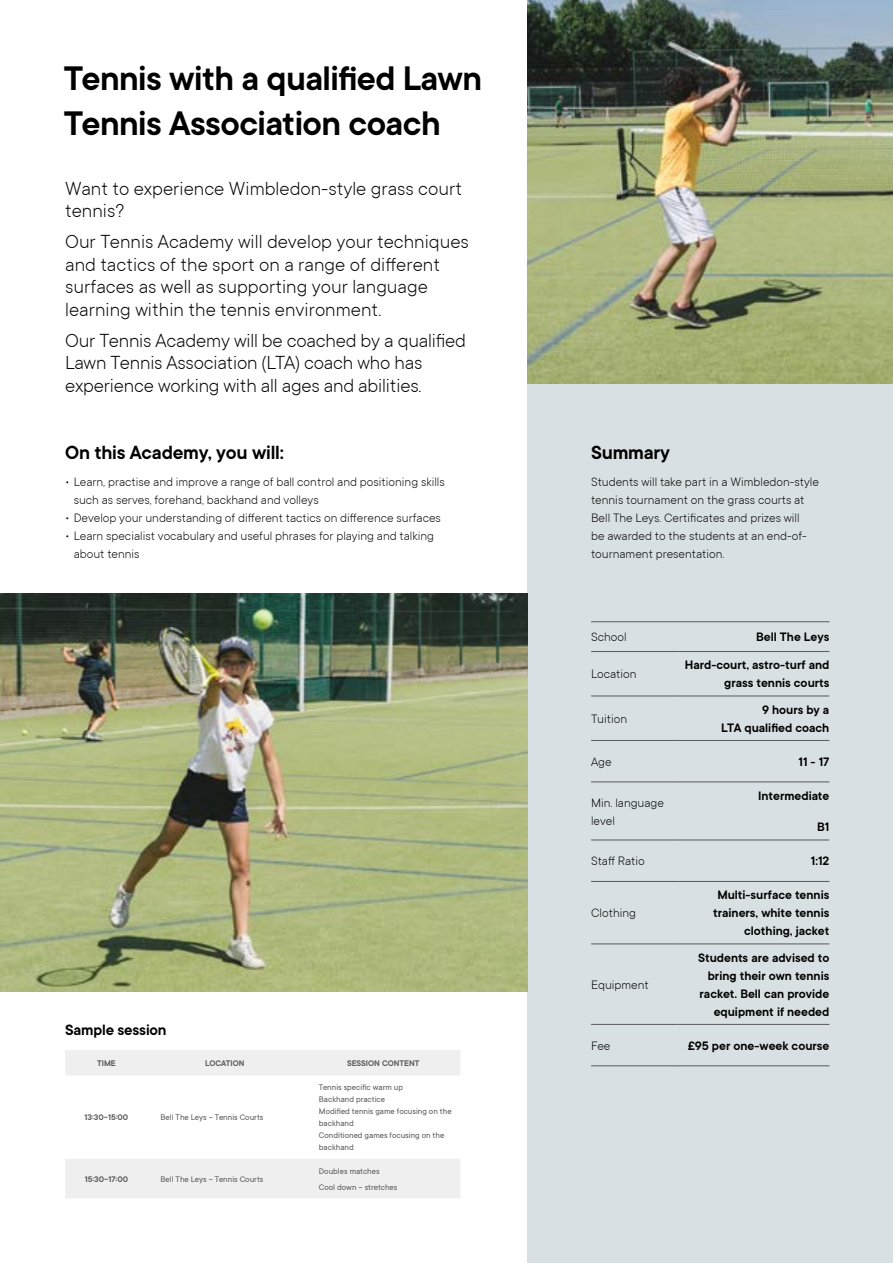
<style>
.page{position:relative;width:893px;height:1263px;background:#fff}
.page>*{position:absolute;margin:0;border:0;box-sizing:border-box;transform-origin:0 0}
.t1{font:600 37.5px/45px "TT Commons";letter-spacing:-.015em;color:#000}
.t2{font:300 21px/22.5px "TT Commons";color:#000}
.t3{font:600 21px "TT Commons";letter-spacing:-.01em;color:#000}
.t4{font:600 16.5px "TT Commons";letter-spacing:-.01em;color:#000}
.t5{font:300 13.5px/18px "TT Commons";color:#000}
.t6{font:600 13.5px/18px "TT Commons";color:#000;text-align:right}
.t7{font:9px/12px "TT Commons";color:#58595b}
.t8{font:600 9px "TT Commons";color:#58595b}
</style>
<div class="page">
<div style="left:527px;top:0;width:366px;height:1263px;background:#d9e0e4"></div>
<hr style="left:591px;top:881px;width:86px;height:1px;background:#58595b">
<hr style="left:591px;top:943px;width:86px;height:1px;background:#58595b">
<hr style="left:591px;top:1024px;width:86px;height:1px;background:#58595b">
<hr style="left:677px;top:1024px;width:152px;height:1px;background:#58595b">
<hr style="left:591px;top:1065px;width:86px;height:1px;background:#58595b">
<hr style="left:677px;top:1065px;width:152px;height:1px;background:#58595b">
<hr style="left:677px;top:943px;width:152px;height:1px;background:#58595b">
<hr style="left:591px;top:696px;width:86px;height:1px;background:#58595b">
<hr style="left:677px;top:696px;width:152px;height:1px;background:#58595b">
<hr style="left:677px;top:881px;width:152px;height:1px;background:#58595b">
<hr style="left:591px;top:651px;width:86px;height:1px;background:#58595b">
<hr style="left:677px;top:651px;width:152px;height:1px;background:#58595b">
<hr style="left:591px;top:840px;width:86px;height:1px;background:#58595b">
<hr style="left:677px;top:840px;width:152px;height:1px;background:#58595b">
<hr style="left:591px;top:781px;width:86px;height:1px;background:#58595b">
<hr style="left:677px;top:781px;width:152px;height:1px;background:#58595b">
<hr style="left:591px;top:740px;width:86px;height:1px;background:#58595b">
<hr style="left:677px;top:740px;width:152px;height:1px;background:#58595b">
<hr style="left:591px;top:621px;width:86px;height:1px;background:#58595b">
<hr style="left:677px;top:621px;width:152px;height:1px;background:#58595b">
<img style="left:527px;top:0;width:366px;height:383px">
<img style="left:0;top:593px;width:527px;height:399px">
<svg style="left:65px;top:1050px;width:395px;height:148px"></svg>
<h1 class="t1" style="left:64px;top:56px;width:420px">Tennis with a qualified Lawn<br>Tennis Association coach</h1>
<h2 class="t2" style="left:65px;top:177px;width:398px">Want to experience Wimbledon-style grass court tennis?</h2>
<h2 class="t2" style="left:65px;top:230px;width:405px">Our Tennis Academy will develop your techniques and tactics of the sport on a range of different surfaces as well as supporting your language learning within the tennis environment.</h2>
<h2 class="t2" style="left:65px;top:329px;width:402px">Our Tennis Academy will be coached by a qualified<br>Lawn Tennis Association (LTA) coach who has experience working with all ages and abilities.</h2>
<h2 class="t3" style="left:65px;top:441px;width:220px">On this Academy, you will:</h2>
<p class="t5" style="left:74px;top:473px;width:373px;text-indent:-9px">• Learn, practise and improve a range of ball control and positioning skills such as serves, forehand, backhand and volleys</p>
<p class="t5" style="left:65px;top:509px;width:377px">• Develop your understanding of different tactics on difference surfaces</p>
<p class="t5" style="left:74px;top:527px;width:362px;text-indent:-9px">• Learn specialist vocabulary and useful phrases for playing and talking about tennis</p>
<p class="t4" style="left:65px;top:1021px;width:103px">Sample session</p>
<p class="t8" style="left:97px;top:1058px;width:20px">TIME</p>
<p class="t8" style="left:205px;top:1058px;width:41px">LOCATION</p>
<p class="t8" style="left:347px;top:1058px;width:74px">SESSION CONTENT</p>
<p class="t8" style="left:84px;top:1112px;width:45px">13:30-15:00</p>
<p class="t7" style="left:160px;top:1112px;width:104px">Bell The Leys – Tennis Courts</p>
<p class="t7" style="left:319px;top:1082px;width:134px">Tennis specific warm up<br>Backhand practice<br>Modified tennis game focusing on the backhand<br>Conditioned games focusing on the backhand</p>
<p class="t8" style="left:85px;top:1174px;width:45px">15:30-17:00</p>
<p class="t7" style="left:160px;top:1173px;width:104px">Bell The Leys – Tennis Courts</p>
<p class="t7" style="left:319px;top:1163px;width:80px;line-height:16.2px">Doubles matches<br>Cool down – stretches</p>
<h2 class="t3" style="left:591px;top:441px;width:80px">Summary</h2>
<p class="t5" style="left:591px;top:473px;width:229px">Students will take part in a Wimbledon-style tennis tournament on the grass courts at Bell The Leys. Certificates and prizes will<br>be awarded to the students at an end-of&shy;tournament presentation.</p>
<p class="t5" style="left:591px;top:628px;width:37px">School</p>
<p class="t6" style="left:756px;top:628px;width:75px">Bell The Leys</p>
<p class="t5" style="left:591px;top:665px;width:47px">Location</p>
<p class="t6" style="left:685px;top:656px;width:146px">Hard-court, astro-turf and grass tennis courts</p>
<p class="t5" style="left:591px;top:710px;width:38px">Tuition</p>
<p class="t6" style="left:721px;top:701px;width:110px">9 hours by a<br>LTA qualified coach</p>
<p class="t5" style="left:591px;top:753px;width:22px">Age</p>
<p class="t6" style="left:798px;top:753px;width:32px">11 - 17</p>
<p class="t5" style="left:591px;top:793px;width:74px">Min. language level</p>
<p class="t6" style="left:758px;top:787px;width:73px">Intermediate</p>
<p class="t6" style="left:817px;top:818px;width:14px">B1</p>
<p class="t5" style="left:591px;top:852px;width:55px">Staff Ratio</p>
<p class="t6" style="left:811px;top:852px;width:20px">1:12</p>
<p class="t5" style="left:591px;top:904px;width:46px">Clothing</p>
<p class="t5" style="left:591px;top:976px;width:59px">Equipment</p>
<p class="t6" style="left:713px;top:886px;width:118px">Multi-surface tennis trainers, white tennis clothing, jacket</p>
<p class="t6" style="left:698px;top:949px;width:133px">Students are advised to bring their own tennis racket. Bell can provide equipment if needed</p>
<p class="t5" style="left:591px;top:1036px;width:21px">Fee</p>
<p class="t6" style="left:688px;top:1037px;width:143px">£95 per one-week course</p>
</div>
